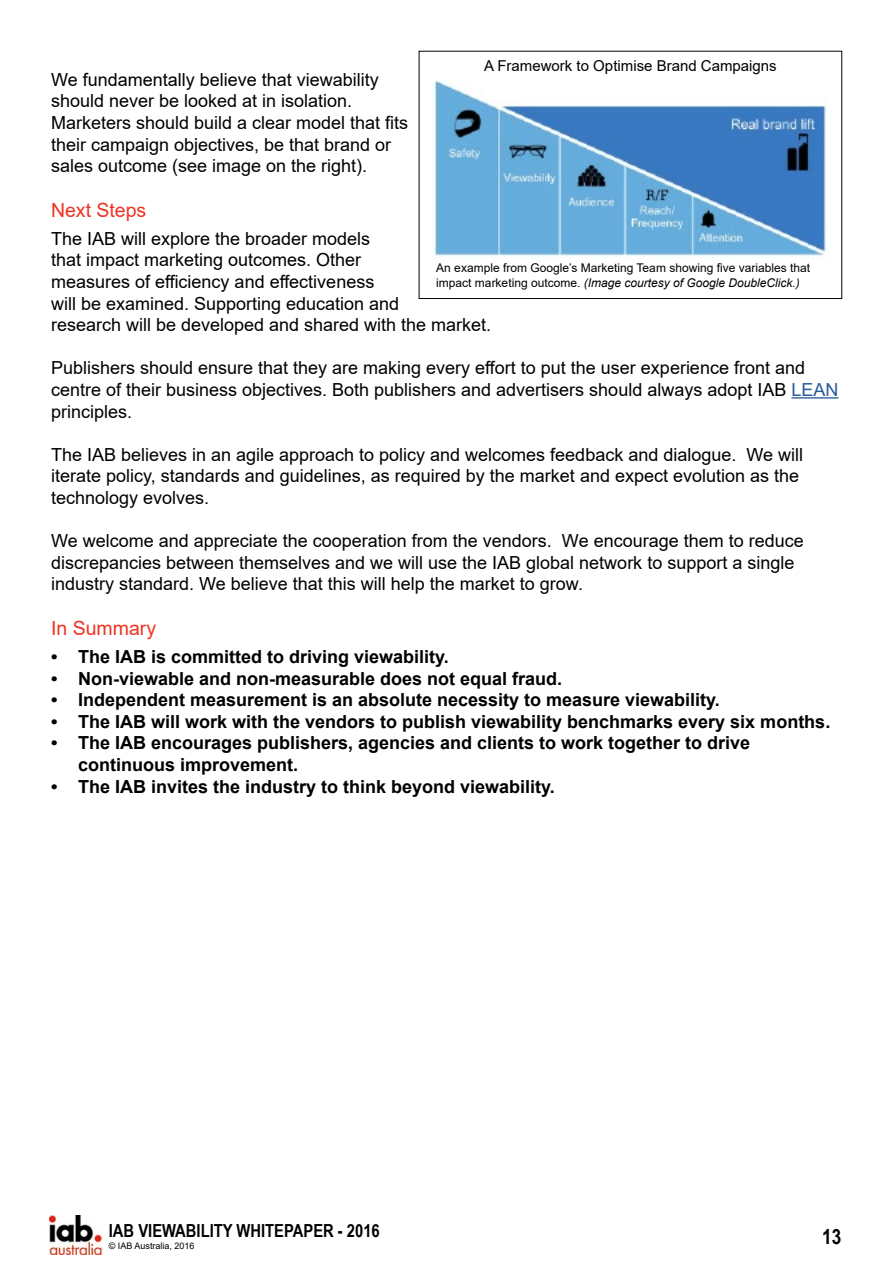
<style>
.page{position:relative;width:893px;height:1263px;background:#fff}
.page>*{position:absolute;margin:0;border:0;box-sizing:border-box;transform-origin:0 0}
.t1{font:700 21px "Arial Narrow";color:#000}
.t2{font:19.5px "Arial";color:#ee3324}
.t3{font:18px/21.6px "Arial";color:#000}
.t4{font:700 18px/21.6px "Arial";color:#000}
.t5{font:700 18px "Arial Narrow";color:#000}
.t6{font:15px "Arial";color:#000}
.t7{font:12px/14.4px "Arial";color:#000}
.t8{font:9px "Arial";color:#000}
.s1{color:#275b9b}
.s2{font-style:italic}
</style>
<div class="page">
<img style="left:50px;top:1216px;width:52px;height:38px">
<hr style="left:791px;top:397px;width:47px;height:1px;background:#275b9b">
<div style="left:419px;top:51px;width:423px;height:248px;border:1px solid #000"></div>
<img style="left:433px;top:80px;width:393px;height:180px">
<p class="t6" style="left:484px;top:55px;width:294px">A Framework to Optimise Brand Campaigns</p>
<p class="t3" style="left:51px;top:68px;width:359px">We fundamentally believe that viewability should never be looked at in isolation.<br>Marketers should build a clear model that fits their campaign objectives, be that brand or sales outcome (see image on the right).</p>
<p class="t2" style="left:51px;top:197px;width:97px">Next Steps</p>
<p class="t3" style="left:51px;top:227px;width:442px">The IAB will explore the broader models<br>that impact marketing outcomes. Other<br>measures of efficiency and effectiveness<br>will be examined. Supporting education and<br>research will be developed and shared with the market.</p>
<p class="t3" style="left:51px;top:357px;width:789px">Publishers should ensure that they are making every effort to put the user experience front and centre of their business objectives. Both publishers and advertisers should always adopt IAB <span class="s1">LEAN </span>principles.</p>
<p class="t3" style="left:51px;top:443px;width:754px">The IAB believes in an agile approach to policy and welcomes feedback and dialogue. We will iterate policy, standards and guidelines, as required by the market and expect evolution as the technology evolves.</p>
<p class="t3" style="left:51px;top:530px;width:754px">We welcome and appreciate the cooperation from the vendors. We encourage them to reduce discrepancies between themselves and we will use the IAB global network to support a single industry standard. We believe that this will help the market to grow.</p>
<p class="t2" style="left:51px;top:615px;width:107px">In Summary</p>
<p class="t4" style="left:51px;top:646px;width:399px">• The IAB is committed to driving viewability.</p>
<p class="t4" style="left:51px;top:668px;width:513px">• Non-viewable and non-measurable does not equal fraud.</p>
<p class="t4" style="left:51px;top:689px;width:670px">• Independent measurement is an absolute necessity to measure viewability.</p>
<p class="t4" style="left:51px;top:711px;width:781px">• The IAB will work with the vendors to publish viewability benchmarks every six months.</p>
<p class="t4" style="left:78px;top:732px;width:674px;text-indent:-27px">• The IAB encourages publishers, agencies and clients to work together to drive continuous improvement.</p>
<p class="t4" style="left:51px;top:776px;width:505px">• The IAB invites the industry to think beyond viewability.</p>
<p class="t7" style="left:436px;top:261px;width:375px">An example from Google’s Marketing Team showing five variables that impact marketing outcome. <span class="s2">(Image courtesy of Google DoubleClick.)</span></p>
<p class="t5" style="left:109px;top:1217px;width:272px">IAB VIEWABILITY WHITEPAPER - 2016</p>
<p class="t8" style="left:109px;top:1239px;width:87px">© IAB Australia, 2016</p>
<p class="t1" style="left:822px;top:1220px;width:21px">13</p>
</div>
